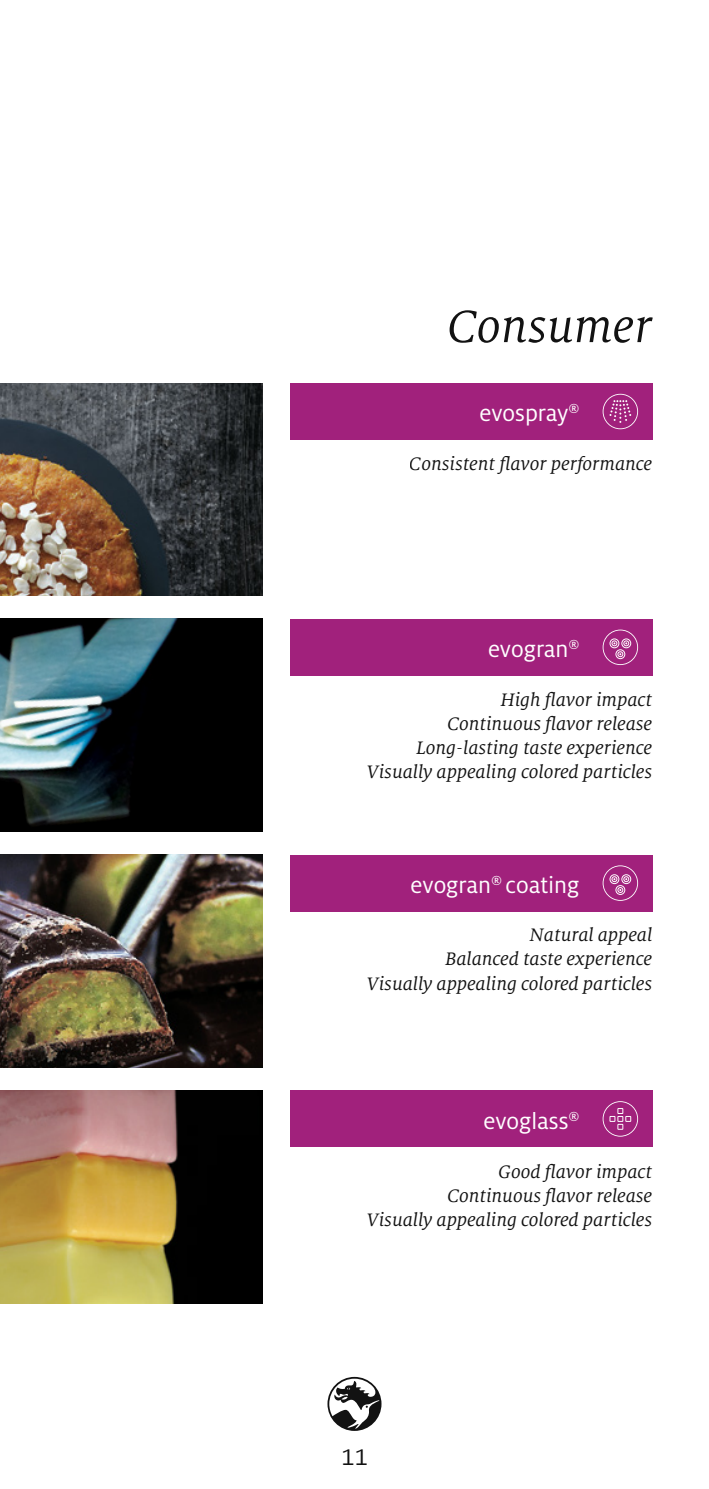
<style>
.page{position:relative;width:709px;height:1489px;background:#fff}
.page>*{position:absolute;margin:0;border:0;box-sizing:border-box;transform-origin:0 0}
.t1{font:italic 50px "Milo Serif OT";color:#121212}
.t2{font:25px "Milo OT";color:#fff}
.t3{font:25px "FF Milofor Symrise";color:#121212}
.t4{font:italic 20px/24px "Milo Serif OT";color:#121212;text-align:right}
</style>
<div class="page">
<img style="left:0;top:383px;width:262px;height:212px">
<img style="left:0;top:618px;width:262px;height:213px">
<img style="left:0;top:854px;width:262px;height:213px">
<img style="left:0;top:1090px;width:262px;height:213px">
<svg style="left:327px;top:1376px;width:54px;height:54px"></svg>
<div style="left:290px;top:383px;width:362px;height:57px;background:#a1217c"></div>
<svg style="left:602px;top:394px;width:36px;height:35px"></svg>
<div style="left:290px;top:1090px;width:362px;height:57px;background:#a1217c"></div>
<svg style="left:602px;top:1101px;width:36px;height:35px"></svg>
<div style="left:290px;top:854px;width:362px;height:57px;background:#a1217c"></div>
<svg style="left:602px;top:865px;width:36px;height:35px"></svg>
<div style="left:290px;top:619px;width:362px;height:56px;background:#a1217c"></div>
<svg style="left:602px;top:629px;width:36px;height:36px"></svg>
<h1 class="t1" style="left:447px;top:300px;width:206px">Consumer</h1>
<p class="t2" style="left:479px;top:400px;width:102px">evospray<sup>®</sup></p>
<p class="t4" style="left:410px;top:452px;width:244px">Consistent flavor performance</p>
<p class="t2" style="left:488px;top:636px;width:93px">evogran<sup>®</sup></p>
<p class="t4" style="left:366px;top:688px;width:287px">High flavor impact<br>Continuous flavor release<br>Long-lasting taste experience<br>Visually appealing colored particles</p>
<p class="t2" style="left:410px;top:871px;width:171px">evogran<sup>®</sup> coating</p>
<p class="t4" style="left:366px;top:923px;width:287px">Natural appeal<br>Balanced taste experience<br>Visually appealing colored particles</p>
<p class="t2" style="left:483px;top:1107px;width:98px">evoglass<sup>®</sup></p>
<p class="t4" style="left:366px;top:1159px;width:287px">Good flavor impact<br>Continuous flavor release<br>Visually appealing colored particles</p>
<p class="t3" style="left:341px;top:1443px;width:28px">11</p>
</div>
